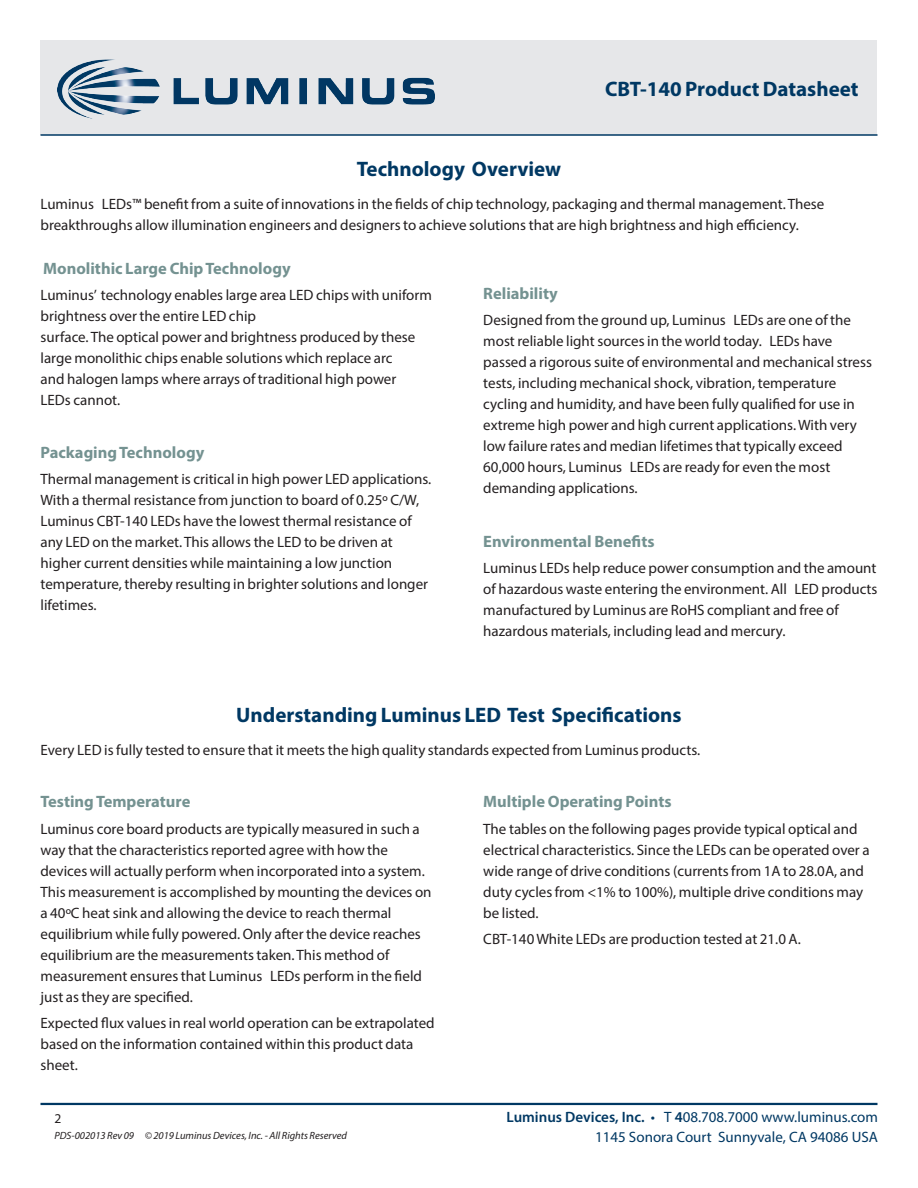
<style>
.page{position:relative;width:918px;height:1188px;background:#fff}
.page>*{position:absolute;margin:0;border:0;box-sizing:border-box;transform-origin:0 0}
.DS_Title1{font:700 21px "Myriad Pro";color:#003863}
.DS_Body{font:700 16.5px "Myriad Pro";color:#749291}
.DS_Body-2{font:15px/21px "Myriad Pro";color:#231f20}
.t1{font:15px "Myriad Pro";color:#003863}
.zzFooterRight2{font:13.5px "Myriad Pro";color:#231f20}
.zzFooterRight1{font:italic 10.5px "Myriad Pro";color:#231f20}
.s1{font-weight:600}
</style>
<div class="page">
<div style="left:40px;top:40px;width:838px;height:95px;background:#e6e7e9"></div>
<hr style="left:40px;top:1103px;width:838px;height:2px;background:#003863">
<hr style="left:40px;top:134px;width:838px;height:2px;background:#003863">
<img style="left:57px;top:59px;width:378px;height:60px">
<p class="DS_Title1" style="left:605px;top:75px;width:255px">CBT-140 Product Datasheet</p>
<p class="DS_Title1" style="left:357px;top:156px;width:206px">Technology Overview</p>
<p class="DS_Body-2" style="left:40px;top:194px;width:785px">Luminus LEDs™ benefit from a suite of innovations in the fields of chip technology, packaging and thermal management. These breakthroughs allow illumination engineers and designers to achieve solutions that are high brightness and high efficiency.</p>
<p class="DS_Body" style="left:43px;top:257px;width:249px">Monolithic Large Chip Technology</p>
<p class="DS_Body-2" style="left:40px;top:284px;width:393px">Luminus’ technology enables large area LED chips with uniform brightness over the entire LED chip<br>surface. The optical power and brightness produced by these large monolithic chips enable solutions which replace arc<br>and halogen lamps where arrays of traditional high power<br>LEDs cannot.</p>
<p class="DS_Body" style="left:40px;top:442px;width:165px">Packaging Technology</p>
<p class="DS_Body-2" style="left:40px;top:468px;width:392px">Thermal management is critical in high power LED applications.<br>With a thermal resistance from junction to board of 0.25º C/W, Luminus CBT-140 LEDs have the lowest thermal resistance of any LED on the market. This allows the LED to be driven at higher current densities while maintaining a low junction temperature, thereby resulting in brighter solutions and longer lifetimes.</p>
<p class="DS_Body" style="left:483px;top:283px;width:76px">Reliability</p>
<p class="DS_Body-2" style="left:483px;top:310px;width:390px">Designed from the ground up, Luminus LEDs are one of the most reliable light sources in the world today. LEDs have passed a rigorous suite of environmental and mechanical stress tests, including mechanical shock, vibration, temperature cycling and humidity, and have been fully qualified for use in extreme high power and high current applications. With very low failure rates and median lifetimes that typically exceed 60,000 hours, Luminus LEDs are ready for even the most demanding applications.</p>
<p class="DS_Body" style="left:483px;top:530px;width:173px">Environmental Benefits</p>
<p class="DS_Body-2" style="left:483px;top:557px;width:396px">Luminus LEDs help reduce power consumption and the amount of hazardous waste entering the environment. All LED products manufactured by Luminus are RoHS compliant and free of hazardous materials, including lead and mercury.</p>
<p class="DS_Title1" style="left:236px;top:701px;width:447px">Understanding Luminus LED Test Specifications</p>
<p class="DS_Body-2" style="left:40px;top:739px;width:661px">Every LED is fully tested to ensure that it meets the high quality standards expected from Luminus products.</p>
<p class="DS_Body" style="left:40px;top:791px;width:151px">Testing Temperature</p>
<p class="DS_Body-2" style="left:40px;top:818px;width:393px">Luminus core board products are typically measured in such a way that the characteristics reported agree with how the devices will actually perform when incorporated into a system.<br>This measurement is accomplished by mounting the devices on a 40ºC heat sink and allowing the device to reach thermal equilibrium while fully powered. Only after the device reaches equilibrium are the measurements taken. This method of measurement ensures that Luminus LEDs perform in the field just as they are specified.</p>
<p class="DS_Body-2" style="left:40px;top:1012px;width:396px">Expected flux values in real world operation can be extrapolated based on the information contained within this product data sheet.</p>
<p class="zzFooterRight2" style="left:54px;top:1110px;width:8px">2</p>
<p class="zzFooterRight1" style="left:54px;top:1129px;width:294px">PDS-002013 Rev 09 © 2019 Luminus Devices, Inc. - All Rights Reserved</p>
<p class="DS_Body" style="left:483px;top:791px;width:190px">Multiple Operating Points</p>
<p class="DS_Body-2" style="left:483px;top:818px;width:388px">The tables on the following pages provide typical optical and electrical characteristics. Since the LEDs can be operated over a wide range of drive conditions (currents from 1A to 28.0A, and duty cycles from &lt;1% to 100%), multiple drive conditions may be listed.</p>
<p class="DS_Body-2" style="left:483px;top:928px;width:319px">CBT-140 White LEDs are production tested at 21.0 A.</p>
<p class="t1" style="left:507px;top:1108px;width:373px"><span class="s1">Luminus Devices, Inc.</span> • T <span class="s1">4</span>08.708.7000 www.luminus.com</p>
<p class="t1" style="left:595px;top:1128px;width:285px">1145 Sonora Court Sunnyvale, CA 94086 USA</p>
</div>
